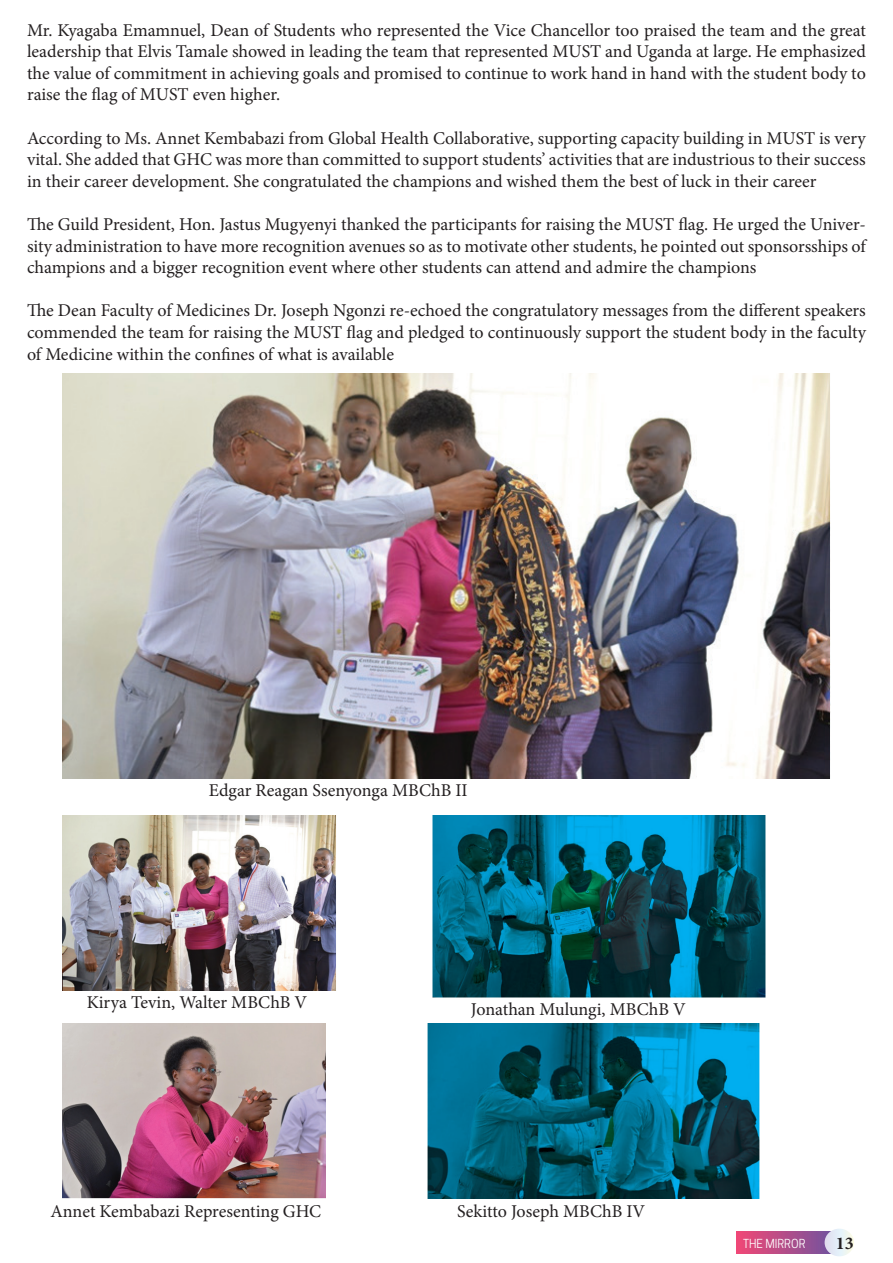
<style>
.page{position:relative;width:893px;height:1263px;background:#fff}
.page>*{position:absolute;margin:0;border:0;box-sizing:border-box;transform-origin:0 0}
.t1{font:18px/21.6px "Minion Pro";color:#231f20;text-align:justify}
.t2{font:700 18px "Minion Pro";color:#231f20}
.t3{font:11.7px "Cooper Hewitt";color:#fff}
</style>
<div class="page">
<svg style="left:736px;top:1231px;width:89px;height:22px;background:#b84c87"></svg>
<svg style="left:825px;top:1229px;width:29px;height:27px"></svg>
<img style="left:62px;top:374px;width:768px;height:404px">
<img style="left:62px;top:815px;width:274px;height:175px">
<img style="left:62px;top:1024px;width:263px;height:174px">
<img style="left:433px;top:815px;width:332px;height:182px">
<img style="left:427px;top:1024px;width:332px;height:174px">
<p class="t1" style="left:27px;top:19px;width:840px">Mr. Kyagaba Emamnuel, Dean of Students who represented the Vice Chancellor too praised the team and the great leadership that Elvis Tamale showed in leading the team that represented MUST and Uganda at large. He emphasized the value of commitment in achieving goals and promised to continue to work hand in hand with the student body to raise the flag of MUST even higher.</p>
<p class="t1" style="left:27px;top:127px;width:840px">According to Ms. Annet Kembabazi from Global Health Collaborative, supporting capacity building in MUST is very vital. She added that GHC was more than committed to support students’ activities that are industrious to their success in their career development. She congratulated the champions and wished them the best of luck in their career</p>
<p class="t1" style="left:27px;top:214px;width:840px">The Guild President, Hon. Jastus Mugyenyi thanked the participants for raising the MUST flag. He urged the Univer&shy;sity administration to have more recognition avenues so as to motivate other students, he pointed out sponsorsships of champions and a bigger recognition event where other students can attend and admire the champions</p>
<p class="t1" style="left:27px;top:300px;width:840px">The Dean Faculty of Medicines Dr. Joseph Ngonzi re-echoed the congratulatory messages from the different speakers commended the team for raising the MUST flag and pledged to continuously support the student body in the faculty of Medicine within the confines of what is available</p>
<p class="t1" style="left:209px;top:780px;width:260px">Edgar Reagan Ssenyonga MBChB II</p>
<p class="t1" style="left:87px;top:991px;width:222px">Kirya Tevin, Walter MBChB V</p>
<p class="t1" style="left:50px;top:1200px;width:272px">Annet Kembabazi Representing GHC</p>
<p class="t1" style="left:471px;top:998px;width:216px">Jonathan Mulungi, MBChB V</p>
<p class="t1" style="left:457px;top:1200px;width:190px">Sekitto Joseph MBChB IV</p>
<p class="t3" style="left:743px;top:1236px;width:64px">THE MIRROR</p>
<p class="t2" style="left:836px;top:1230px;width:19px">13</p>
</div>
